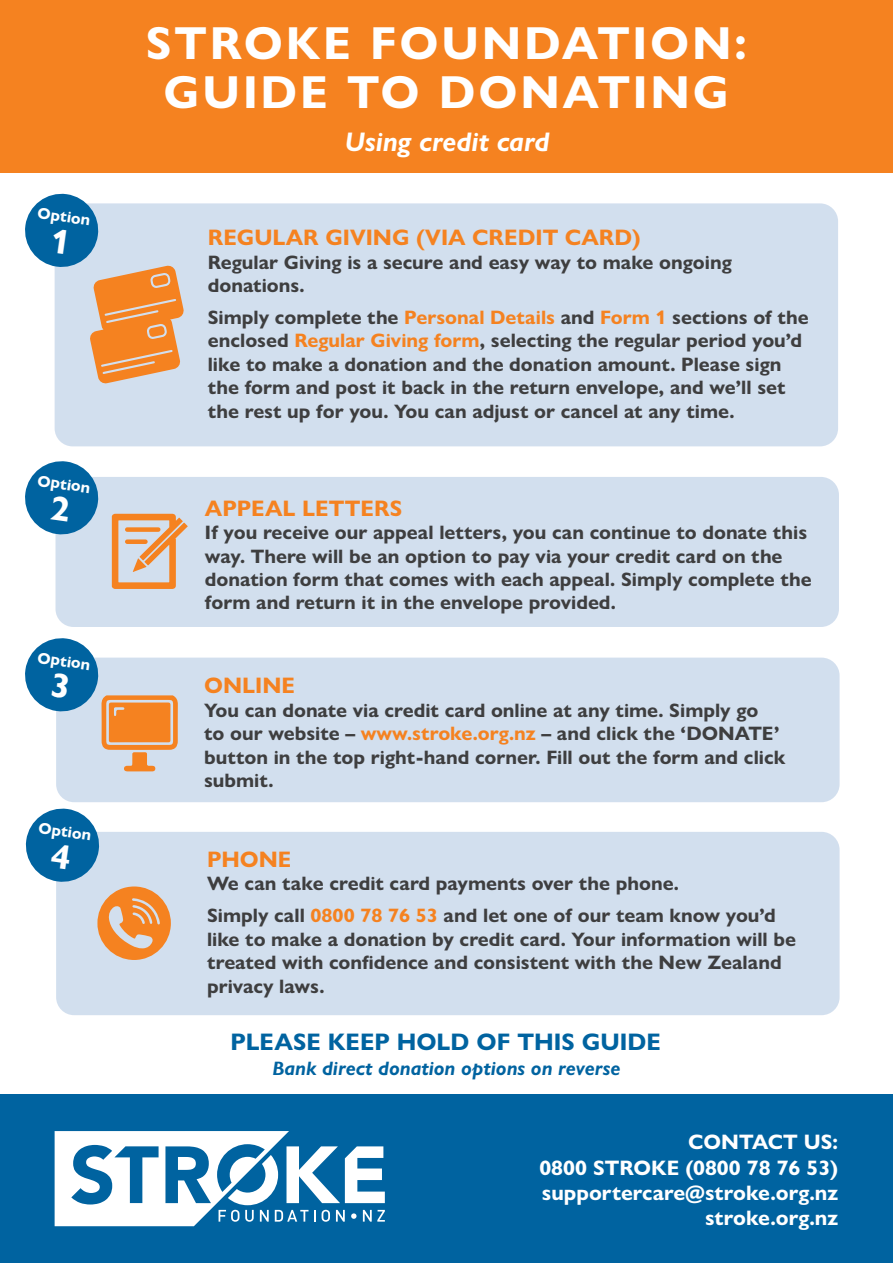
<style>
.page{position:relative;width:893px;height:1263px;background:#fff}
.page>*{position:absolute;margin:0;border:0;box-sizing:border-box;transform-origin:0 0}
.Stats_para{font:700 46.5px/49.5px "Gill Sans Nova";letter-spacing:.06em;color:#fff;text-align:center}
.Stats_para-2{font:italic 700 27px "Gill Sans Nova";color:#fff}
.t1{font:700 24px "Gill Sans Nova";color:#0063a0}
.t2{font:700 22.5px "Gill Sans Nova";color:#f58220}
.t3{font:700 21px "Gill Sans Nova";color:#fff}
.t4{font:700 19.5px/23.4px "Gill Sans Nova";color:#3e3e3f}
.Stats_para-3{font:italic 700 19.5px "Gill Sans Nova";color:#0063a0}
.t5{font:700 15.9px "Gill Sans Nova";color:#fff}
.s1{color:#f58220}
</style>
<div class="page">
<div style="left:55px;top:203px;width:783px;height:243px;background:#cedced;border-radius:18px"></div>
<div style="left:56px;top:832px;width:784px;height:183px;background:#cedced;border-radius:18px"></div>
<div style="left:56px;top:658px;width:784px;height:144px;background:#cedced;border-radius:18px"></div>
<div style="left:0;top:1094px;width:893px;height:169px;background:#0063a0"></div>
<svg style="left:55px;top:1131px;width:330px;height:95px"></svg>
<div style="left:55px;top:477px;width:784px;height:150px;background:#cedced;border-radius:18px"></div>
<svg style="left:112px;top:514px;width:76px;height:75px"></svg>
<div style="left:0;top:0;width:893px;height:173px;background:#f58220"></div>
<svg style="left:25px;top:193px;width:159px;height:191px"></svg>
<svg style="left:25px;top:461px;width:74px;height:76px"></svg>
<svg style="left:25px;top:638px;width:153px;height:133px"></svg>
<svg style="left:25px;top:808px;width:146px;height:152px"></svg>
<p class="t5" style="left:39px;top:203px;width:55px;rotate:8deg">Option</p>
<p class="t5" style="left:39px;top:470px;width:55px;rotate:8deg">Option</p>
<p class="t5" style="left:39px;top:647px;width:55px;rotate:8deg">Option</p>
<p class="t5" style="left:40px;top:818px;width:55px;rotate:8deg">Option</p>
<p class="Stats_para" style="left:146px;top:18px;width:602px">STROKE FOUNDATION:<br>GUIDE TO DONATING</p>
<p class="Stats_para-2" style="left:345px;top:125px;width:206px">Using credit card</p>
<p class="t2" style="left:208px;top:224px;width:434px">REGULAR GIVING (VIA CREDIT CARD)</p>
<p class="t4" style="left:208px;top:250px;width:526px">Regular Giving is a secure and easy way to make ongoing donations.</p>
<p class="t4" style="left:208px;top:306px;width:602px">Simply complete the <span class="s1">Personal Details</span> and <span class="s1">Form 1</span> sections of the enclosed <span class="s1">Regular Giving form</span>, selecting the regular period you’d like to make a donation and the donation amount. Please sign the form and post it back in the return envelope, and we’ll set the rest up for you. You can adjust or cancel at any time.</p>
<p class="t2" style="left:205px;top:494px;width:199px">APPEAL LETTERS</p>
<p class="t4" style="left:205px;top:521px;width:608px">If you receive our appeal letters, you can continue to donate this way. There will be an option to pay via your credit card on the donation form that comes with each appeal. Simply complete the form and return it in the envelope provided.</p>
<p class="t2" style="left:204px;top:672px;width:92px">ONLINE</p>
<p class="t4" style="left:204px;top:698px;width:583px">You can donate via credit card online at any time. Simply go<br>to our website – <span class="s1">www.stroke.org.nz</span> – and click the ‘DONATE’ button in the top right-hand corner. Fill out the form and click submit.</p>
<p class="t2" style="left:207px;top:845px;width:86px">PHONE</p>
<p class="t4" style="left:207px;top:872px;width:473px">We can take credit card payments over the phone.</p>
<p class="t4" style="left:207px;top:904px;width:591px">Simply call <span class="s1">0800 78 76 53</span> and let one of our team know you’d like to make a donation by credit card. Your information will be treated with confidence and consistent with the New Zealand privacy laws.</p>
<p class="t1" style="left:230px;top:1027px;width:432px">PLEASE KEEP HOLD OF THIS GUIDE</p>
<p class="Stats_para-3" style="left:272px;top:1056px;width:349px">Bank direct donation options on reverse</p>
<p class="t3" style="left:688px;top:1129px;width:151px">CONTACT US:</p>
<p class="t3" style="left:539px;top:1154px;width:300px">0800 STROKE (0800 78 76 53)</p>
<p class="t3" style="left:542px;top:1179px;width:298px">supportercare@stroke.org.nz</p>
<p class="t3" style="left:705px;top:1205px;width:135px">stroke.org.nz</p>
</div>
